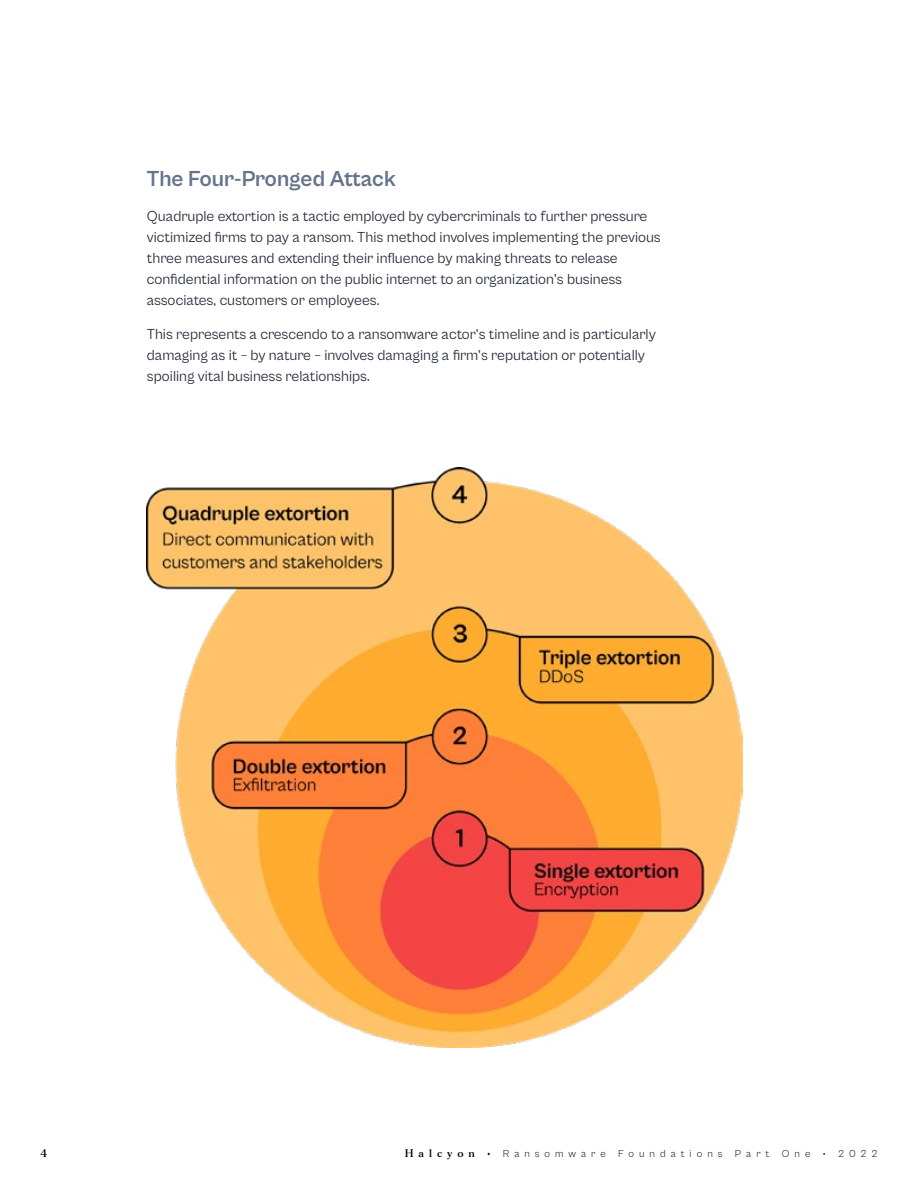
<style>
.page{position:relative;width:918px;height:1188px;background:#fff}
.page>*{position:absolute;margin:0;border:0;box-sizing:border-box;transform-origin:0 0}
.t1{font:700 22.5px "Cabinet Grotesk";letter-spacing:-.005em;color:#65748c}
.t2{font:15px/21px "Cabinet Grotesk";color:#222938}
.t3{font:300 10.5px "Cabinet Grotesk";letter-spacing:.48em;color:#000}
.t4{font:700 10.5px "Morion";color:#000}
.s1{font-family:"Morion";font-weight:700}
.s2{font-family:"Morion";font-weight:400}
</style>
<div class="page">
<img style="left:147px;top:468px;width:596px;height:580px">
<h1 class="t1" style="left:147px;top:167px;width:251px">The Four-Pronged Attack</h1>
<p class="t2" style="left:147px;top:205px;width:515px">Quadruple extortion is a tactic employed by cybercriminals to further pressure victimized firms to pay a ransom. This method involves implementing the previous three measures and extending their influence by making threats to release confidential information on the public internet to an organization’s business associates, customers or employees.</p>
<p class="t2" style="left:147px;top:324px;width:511px">This represents a crescendo to a ransomware actor’s timeline and is particularly damaging as it – by nature – involves damaging a firm’s reputation or potentially spoiling vital business relationships.</p>
<p class="t4" style="left:40px;top:1147px;width:8px">4</p>
<p class="t3" style="left:405px;top:1148px;width:474px"><span class="s1">Halcyon •</span> Ransomware Foundations Part One <span class="s2">•</span> 2022</p>
</div>
